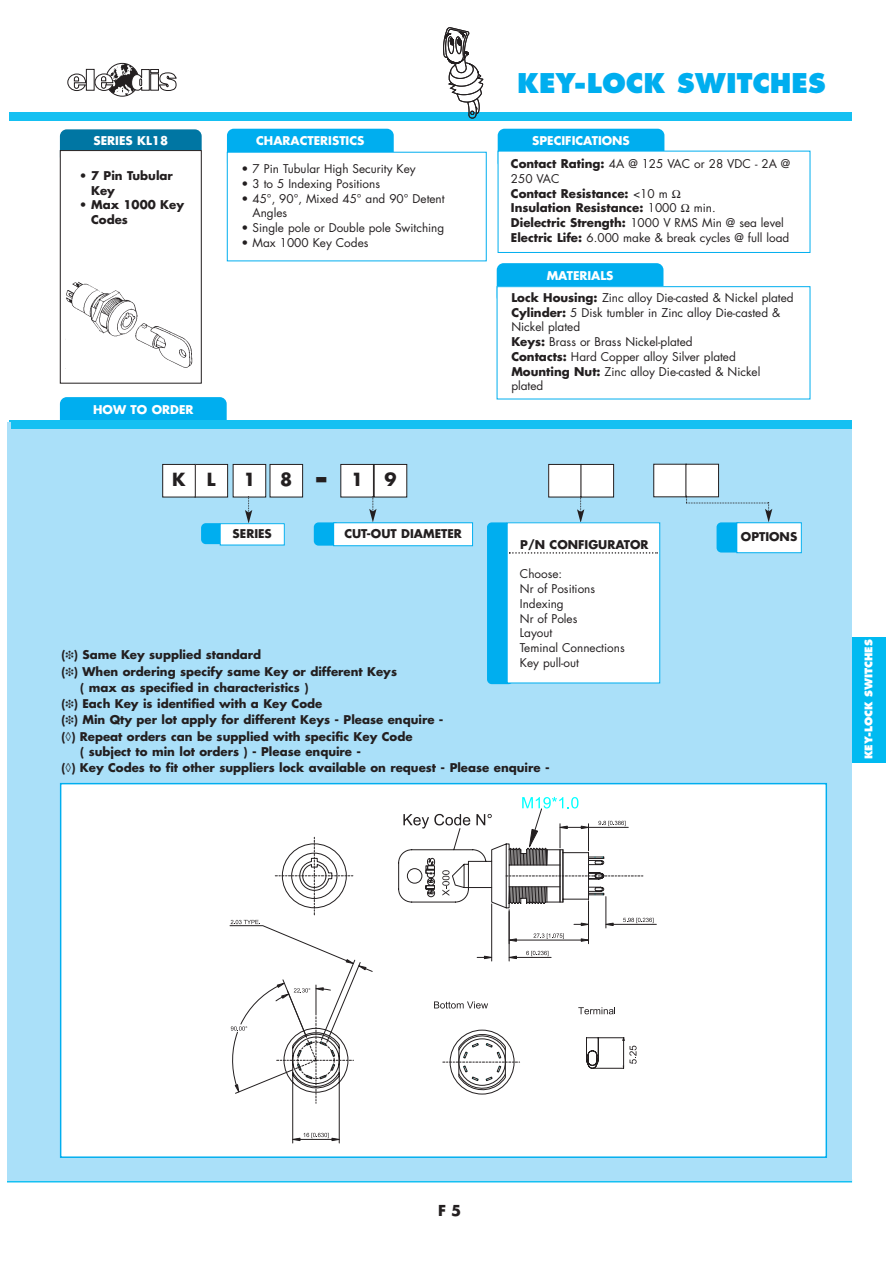
<style>
.page{position:relative;width:893px;height:1263px;background:#fff}
.page>*{position:absolute;margin:0;border:0;box-sizing:border-box;transform-origin:0 0}
.t1{font:700 35.25px "Futura";color:#231f20}
.t2{font:800 26.4px "Futura";color:#00aeef}
.t3{font:700 17.7px "Futura";color:#231f20}
.t4{font:700 14.7px "Futura";color:#231f20}
.t5{font:11.7px/14.7px "Futura";color:#231f20}
.t6{font:700 11.7px/14.7px "Futura";color:#231f20}
.t7{font:700 11.7px "Futura";color:#fff}
.t8{font:800 10.35px "Futura";color:#fff}
.s1{font-weight:700;color:#fff}
.s2{font-weight:700}
.s3{font-weight:400}
</style>
<div class="page">
<svg style="left:105px;top:63px;width:34px;height:34px"></svg>
<div style="left:86px;top:69px;width:8px;height:22px;border:1px solid #231f20"></div>
<svg style="left:94px;top:64px;width:83px;height:31px"></svg>
<svg style="left:67px;top:73px;width:19px;height:18px"></svg>
<div style="left:852px;top:637px;width:33px;height:125px;background:#00baf1"></div>
<div style="left:10px;top:112px;width:842px;height:8px;background:#15c0f2"></div>
<hr style="left:7px;top:1180px;width:845px;height:3px;background:#15c0f2">
<svg style="left:443px;top:27px;width:41px;height:92px"></svg>
<div style="left:60px;top:397px;width:167px;height:41px;background:#00aeef;border-radius:7px"></div>
<div style="left:227px;top:129px;width:167px;height:40px;background:#00aeef;border-radius:7px"></div>
<div style="left:227px;top:152px;width:259px;height:109px;background:#fff"></div>
<div style="left:60px;top:129px;width:142px;height:35px;background:#0076a3;border-radius:7px"></div>
<div style="left:60px;top:151px;width:141px;height:232px;background:#fff"></div>
<div style="left:60px;top:150px;width:142px;height:234px;border:1px solid #231f20"></div>
<img style="left:65px;top:281px;width:128px;height:88px">
<div style="left:497px;top:129px;width:167px;height:40px;background:#00aeef;border-radius:7px"></div>
<div style="left:498px;top:151px;width:312px;height:101px;background:#fff"></div>
<div style="left:497px;top:151px;width:313px;height:102px;border:1px solid #00aeef"></div>
<div style="left:496px;top:263px;width:167px;height:41px;background:#00aeef;border-radius:7px"></div>
<div style="left:497px;top:287px;width:313px;height:112px;background:#fff"></div>
<div style="left:496px;top:286px;width:314px;height:113px;border:1px solid #00aeef"></div>
<div style="left:10px;top:422px;width:842px;height:758px;background:#aae0f9"></div>
<div style="left:10px;top:420px;width:842px;height:9px;background:#15c0f2"></div>
<div style="left:195px;top:464px;width:32px;height:33px;background:#fff"></div>
<div style="left:195px;top:464px;width:33px;height:33px;border:1px solid #231f20"></div>
<div style="left:233px;top:464px;width:33px;height:33px;background:#fff"></div>
<div style="left:233px;top:464px;width:33px;height:33px;border:1px solid #231f20"></div>
<div style="left:270px;top:464px;width:32px;height:33px;background:#fff"></div>
<div style="left:269px;top:464px;width:34px;height:33px;border:1px solid #231f20"></div>
<div style="left:341px;top:464px;width:32px;height:33px;background:#fff"></div>
<div style="left:340px;top:464px;width:34px;height:33px;border:1px solid #231f20"></div>
<div style="left:374px;top:464px;width:33px;height:33px;background:#fff"></div>
<div style="left:548px;top:464px;width:33px;height:33px;background:#fff"></div>
<div style="left:548px;top:464px;width:33px;height:33px;border:1px solid #231f20"></div>
<div style="left:581px;top:464px;width:32px;height:33px;background:#fff"></div>
<div style="left:580px;top:464px;width:34px;height:33px;border:1px solid #231f20"></div>
<div style="left:163px;top:464px;width:32px;height:33px;background:#fff"></div>
<div style="left:162px;top:464px;width:34px;height:33px;border:1px solid #231f20"></div>
<svg style="left:577px;top:496px;width:7px;height:26px"></svg>
<svg style="left:245px;top:496px;width:7px;height:27px"></svg>
<div style="left:487px;top:522px;width:26px;height:162px;background:#00aeef;border-radius:5px"></div>
<div style="left:653px;top:464px;width:33px;height:33px;background:#fff"></div>
<div style="left:653px;top:464px;width:33px;height:33px;border:1px solid #231f20"></div>
<div style="left:686px;top:464px;width:32px;height:33px;background:#fff"></div>
<div style="left:685px;top:464px;width:34px;height:33px;border:1px solid #231f20"></div>
<div style="left:716px;top:522px;width:26px;height:31px;background:#00aeef;border-radius:5px"></div>
<div style="left:507px;top:523px;width:152px;height:160px;background:#fff"></div>
<svg style="left:509px;top:552px;width:149px;height:2px"></svg>
<div style="left:314px;top:522px;width:26px;height:24px;background:#00aeef;border-radius:5px"></div>
<div style="left:333px;top:523px;width:139px;height:23px;background:#fff"></div>
<div style="left:333px;top:522px;width:140px;height:24px;border:1px solid #00aeef"></div>
<svg style="left:369px;top:496px;width:7px;height:26px"></svg>
<svg style="left:686px;top:495px;width:86px;height:27px"></svg>
<div style="left:201px;top:523px;width:26px;height:21px;background:#00aeef;border-radius:5px"></div>
<div style="left:220px;top:524px;width:64px;height:21px;background:#fff"></div>
<div style="left:220px;top:523px;width:65px;height:22px;border:1px solid #00aeef"></div>
<div style="left:736px;top:523px;width:65px;height:30px;background:#fff"></div>
<div style="left:736px;top:522px;width:65px;height:31px;border:1px solid #00aeef"></div>
<div style="left:61px;top:784px;width:765px;height:373px;background:#fff"></div>
<hr style="left:613px;top:924px;width:43px;height:1px;background:#231f20">
<svg style="left:398px;top:797px;width:255px;height:298px"></svg>
<svg style="left:229px;top:843px;width:144px;height:301px"></svg>
<hr style="left:7px;top:422px;width:3px;height:758px;background:#aae0f9">
<p class="t7" style="left:93px;top:135px;width:76px">SERIES KL18</p>
<p class="t6" style="left:91px;top:169px;width:83px;text-indent:-12px">• 7 Pin Tubular<br>Key</p>
<p class="t6" style="left:91px;top:198px;width:94px;text-indent:-12px">• Max 1000 Key<br>Codes</p>
<p class="t7" style="left:256px;top:135px;width:110px">CHARACTERISTICS</p>
<p class="t5" style="left:242px;top:162px;width:175px">• 7 Pin Tubular High Security Key</p>
<p class="t5" style="left:242px;top:177px;width:140px">• 3 to 5 Indexing Positions</p>
<p class="t5" style="left:252px;top:192px;width:194px;text-indent:-11px">• 45°, 90°, Mixed 45° and 90° Detent<br>Angles</p>
<p class="t5" style="left:242px;top:221px;width:204px">• Single pole or Double pole Switching</p>
<p class="t5" style="left:242px;top:236px;width:128px">• Max 1000 Key Codes</p>
<p class="t7" style="left:93px;top:404px;width:102px">HOW TO ORDER</p>
<h3 class="t3" style="left:172px;top:471px;width:45px">K L</h3>
<h3 class="t3" style="left:243px;top:471px;width:14px">1</h3>
<h3 class="t3" style="left:280px;top:471px;width:14px">8</h3>
<h3 class="t3" style="left:351px;top:471px;width:47px">1 9</h3>
<h1 class="t1" style="left:314px;top:462px;width:15px">-</h1>
<h2 class="t2" style="left:517px;top:71px;width:310px">KEY-LOCK SWITCHES</h2>
<p class="t5" style="left:511px;top:130px;width:281px;line-height:23.1px;text-indent:21px"><span class="s1">SPECIFICATIONS<br></span><span class="s2">Contact Rating:</span> 4A @ 125 VAC or 28 VDC - 2A @</p>
<p class="t6" style="left:511px;top:172px;width:167px"><span class="s3">250 VAC<br></span>Contact Resistance: <span class="s3">&lt;10 m<br></span>Insulation Resistance: <span class="s3">1000</span></p>
<p class="t5" style="left:511px;top:202px;width:280px;text-indent:183px">min.<br><span class="s2">Dielectric Strength:</span> 1000 V RMS Min @ sea level<br><span class="s2">Electric Life:</span> 6.000 make &amp; break cycles @ full load</p>
<p class="t5" style="left:511px;top:265px;width:284px;line-height:22.4px;text-indent:35px"><span class="s1">MATERIALS<br></span><span class="s2">Lock Housing:</span> Zinc alloy Die-casted &amp; Nickel plated</p>
<p class="t5" style="left:511px;top:306px;width:270px"><span class="s2">Cylinder:</span> 5 Disk tumbler in Zinc alloy Die-casted &amp;<br>Nickel plated<br><span class="s2">Keys:</span> Brass or Brass Nickel-plated<br><span class="s2">Contacts:</span> Hard Copper alloy Silver plated<br><span class="s2">Mounting Nut:</span> Zinc alloy Die-casted &amp; Nickel plated</p>
<p class="t6" style="left:344px;top:527px;width:119px">CUT-OUT DIAMETER</p>
<p class="t6" style="left:233px;top:527px;width:41px">SERIES</p>
<p class="t6" style="left:740px;top:530px;width:58px">OPTIONS</p>
<p class="t6" style="left:520px;top:538px;width:130px">P/N CONFIGURATOR</p>
<p class="t5" style="left:520px;top:568px;width:106px">Choose:<br>Nr of Positions<br>Indexing<br>Nr of Poles<br>Layout<br>Teminal Connections<br>Key pull-out</p>
<p class="t6" style="left:61px;top:649px;width:201px">(❉) Same Key supplied standard</p>
<p class="t6" style="left:61px;top:665px;width:337px">(❉) When ordering specify same Key or different Keys</p>
<p class="t6" style="left:80px;top:682px;width:230px">( max as specified in characteristics )</p>
<p class="t6" style="left:61px;top:697px;width:262px">(❉) Each Key is identified with a Key Code</p>
<p class="t6" style="left:61px;top:713px;width:383px">(❉) Min Qty per lot apply for different Keys - Please enquire -</p>
<p class="t6" style="left:61px;top:730px;width:353px">(◊) Repeat orders can be supplied with specific Key Code</p>
<p class="t6" style="left:80px;top:745px;width:282px">( subject to min lot orders ) - Please enquire -</p>
<p class="t6" style="left:61px;top:761px;width:490px">(◊) Key Codes to fit other suppliers lock available on request - Please enquire -</p>
<p class="t8" style="left:864px;top:759px;width:121px;rotate:-90deg">KEY-LOCK SWITCHES</p>
<p class="t4" style="left:438px;top:1204px;width:25px">F 5</p>
</div>
